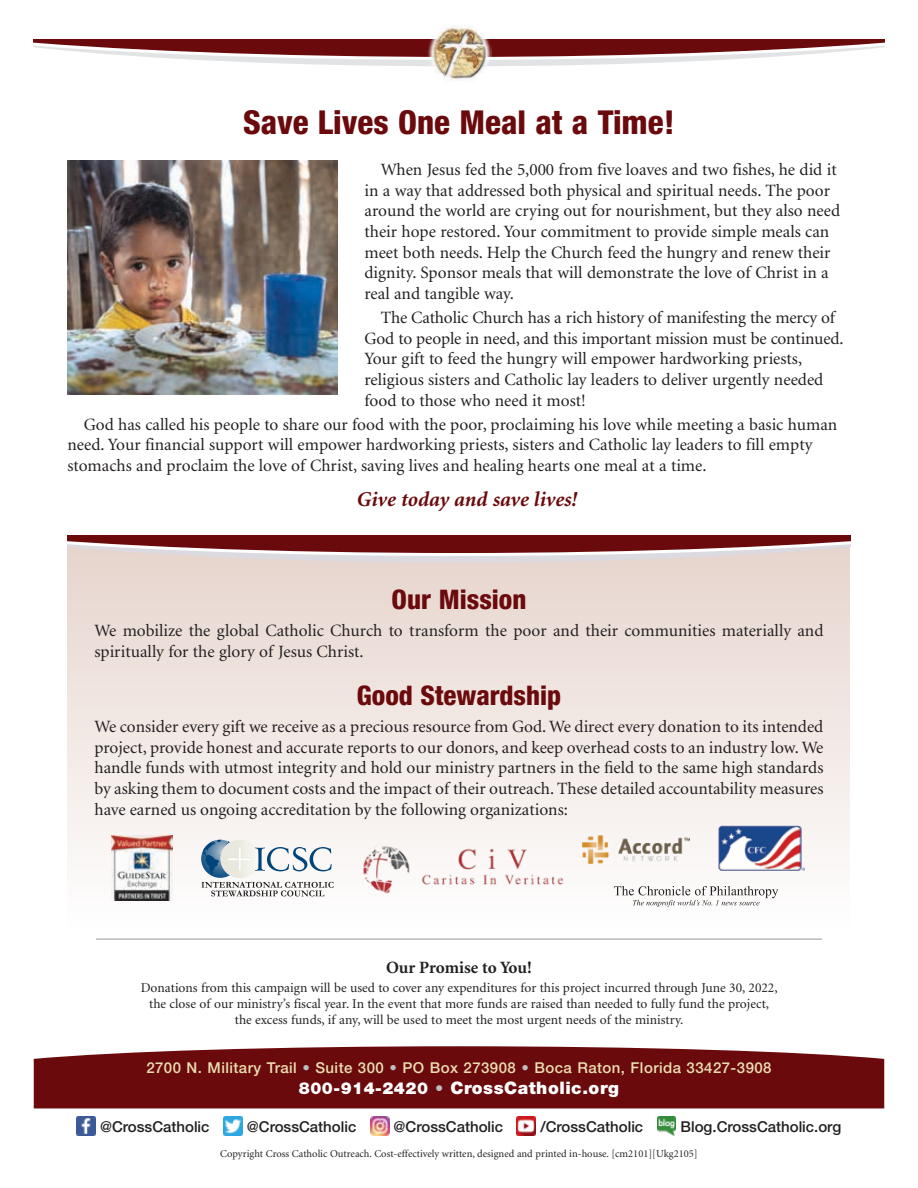
<style>
.page{position:relative;width:918px;height:1188px;background:#fff}
.page>*{position:absolute;margin:0;border:0;box-sizing:border-box;transform-origin:0 0}
.t1{font:800 condensed 33px "Helvetica Neue";color:#6b0a0c}
.t2{font:800 condensed 27px "Helvetica Neue";color:#6b0a0c}
.t3{font:italic 700 21px "Minion";color:#6b0a0c}
.t4{font:17.25px/20.7px "Minion";color:#231f20}
.t5{font:900 17.25px "Helvetica Neue";letter-spacing:.03em;color:#fff}
.t6{font:700 17.25px "Minion";color:#231f20}
.t7{font:500 15px "Helvetica Neue";color:#231f20}
.t8{font:500 15px "Helvetica Neue";letter-spacing:.03em;color:#ebdeb1}
.t9{font:13.5px/16.2px "Minion";color:#231f20;text-align:center}
.t10{font:10.5px "Minion";color:#231f20}
.s1{color:#bcbec0}
.s2{font-size:16.5px}
.s3{font-size:16.5px;color:#bcbec0}
</style>
<div class="page">
<hr style="left:96px;top:939px;width:726px;height:1px;background:#949698">
<svg style="left:34px;top:40px;width:850px;height:26px"></svg>
<img style="left:426px;top:26px;width:66px;height:55px">
<svg style="left:34px;top:1046px;width:850px;height:62px;background:#74191b"></svg>
<div style="left:68px;top:541px;width:782px;height:390px;background:linear-gradient(to bottom,#e6d4cc,#fefefe)"></div>
<svg style="left:68px;top:536px;width:782px;height:26px;background:#a77374"></svg>
<svg style="left:614px;top:886px;width:164px;height:21px"></svg>
<img style="left:718px;top:826px;width:86px;height:45px">
<img style="left:583px;top:836px;width:106px;height:27px">
<img style="left:361px;top:844px;width:205px;height:52px">
<img style="left:112px;top:835px;width:61px;height:66px">
<svg style="left:201px;top:840px;width:133px;height:56px"></svg>
<img style="left:68px;top:161px;width:270px;height:233px">
<img style="left:77px;top:1116px;width:18px;height:19px">
<img style="left:223px;top:1116px;width:19px;height:19px">
<img style="left:370px;top:1116px;width:19px;height:19px">
<img style="left:517px;top:1116px;width:19px;height:19px">
<img style="left:657px;top:1116px;width:19px;height:19px">
<h1 class="t1" style="left:243px;top:102px;width:433px">Save Lives One Meal at a Time!</h1>
<p class="t4" style="left:365px;top:160px;width:477px;text-indent:16px">When Jesus fed the 5,000 from five loaves and two fishes, he did it in a way that addressed both physical and spiritual needs. The poor around the world are crying out for nourishment, but they also need their hope restored. Your commitment to provide simple meals can meet both needs. Help the Church feed the hungry and renew their dignity. Sponsor meals that will demonstrate the love of Christ in a real and tangible way.</p>
<p class="t4" style="left:365px;top:308px;width:481px;text-indent:16px">The Catholic Church has a rich history of manifesting the mercy of God to people in need, and this important mission must be continued.<br>Your gift to feed the hungry will empower hardworking priests, religious sisters and Catholic lay leaders to deliver urgently needed food to those who need it most!</p>
<p class="t4" style="left:68px;top:415px;width:771px;text-indent:16px">God has called his people to share our food with the poor, proclaiming his love while meeting a basic human need. Your financial support will empower hardworking priests, sisters and Catholic lay leaders to fill empty stomachs and proclaim the love of Christ, saving lives and healing hearts one meal at a time.</p>
<p class="t3" style="left:357px;top:489px;width:222px">Give today and save lives!</p>
<h2 class="t2" style="left:392px;top:582px;width:136px">Our Mission</h2>
<p class="t4" style="left:94px;top:621px;width:731px">We mobilize the global Catholic Church to transform the poor and their communities materially and spiritually for the glory of Jesus Christ.</p>
<h2 class="t2" style="left:357px;top:678px;width:206px">Good Stewardship</h2>
<p class="t4" style="left:94px;top:717px;width:731px;text-align:justify">We consider every gift we receive as a precious resource from God. We direct every donation to its intended project, provide honest and accurate reports to our donors, and keep overhead costs to an industry low. We handle funds with utmost integrity and hold our ministry partners in the field to the same high standards by asking them to document costs and the impact of their outreach. These detailed accountability measures have earned us ongoing accreditation by the following organizations:</p>
<p class="t6" style="left:386px;top:958px;width:147px">Our Promise to You!</p>
<p class="t9" style="left:141px;top:980px;width:638px">Donations from this campaign will be used to cover any expenditures for this project incurred through June 30, 2022, the close of our ministry’s fiscal year. In the event that more funds are raised than needed to fully fund the project, the excess funds, if any, will be used to meet the most urgent needs of the ministry.</p>
<p class="t8" style="left:146px;top:1059px;width:627px">2700 N. Military Trail <span class="s1">•</span> Suite 300 <span class="s1">•</span> PO Box 273908 <span class="s1">•</span> Boca Raton, Florida 33427-3908</p>
<p class="t5" style="left:299px;top:1078px;width:322px"><span class="s2">800-914-2420</span> <span class="s3">•</span> CrossCatholic.org</p>
<p class="t7" style="left:100px;top:1118px;width:111px">@CrossCatholic</p>
<p class="t7" style="left:247px;top:1118px;width:111px">@CrossCatholic</p>
<p class="t7" style="left:394px;top:1118px;width:111px">@CrossCatholic</p>
<p class="t7" style="left:540px;top:1118px;width:104px">/CrossCatholic</p>
<p class="t7" style="left:681px;top:1118px;width:162px">Blog.CrossCatholic.org</p>
<p class="t10" style="left:220px;top:1148px;width:479px">Copyright Cross Catholic Outreach. Cost-effectively written, designed and printed in-house. [cm2101][Ukg2105]</p>
</div>
